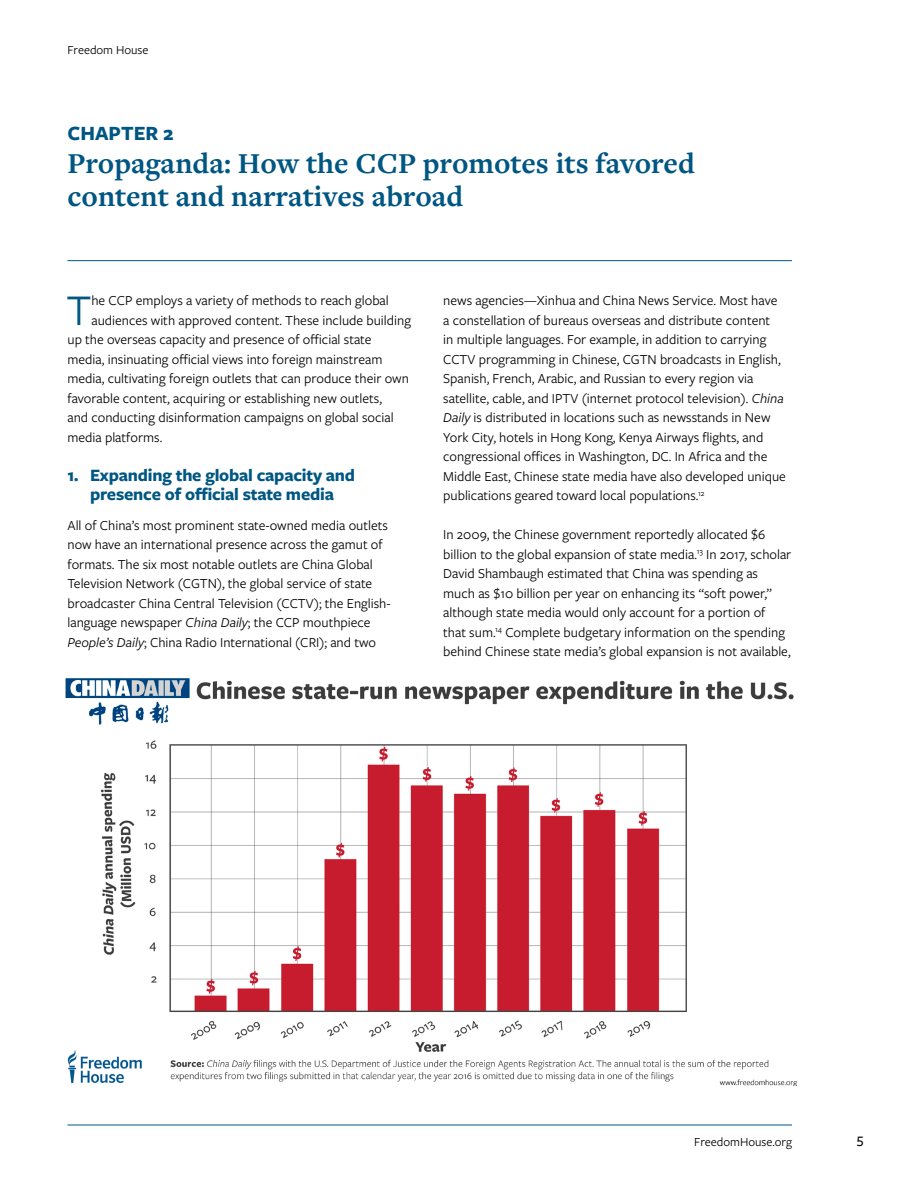
<style>
.page{position:relative;width:918px;height:1188px;background:#fff}
.page>*{position:absolute;margin:0;border:0;box-sizing:border-box;transform-origin:0 0}
.t1{font:45.45px "Freight Sans Pro";color:#005783}
.t2{font:700 30px/33px "Freight Text Pro";color:#005682}
.t3{font:700 21px "Freight Sans Pro";color:#005682}
.t4{font:700 18px/19.5px "Freight Sans Pro";letter-spacing:-.01em;color:#005783;text-align:center}
.t5{font:500 15px "Freight Sans Pro";color:#000}
.t6{font:14.25px/19.5px "Freight Sans Pro";color:#000}
.t7{font:12.75px "Freight Sans Pro";color:#000}
.s1{font-style:italic}
</style>
<div class="page">
<hr style="left:68px;top:260px;width:724px;height:1px;background:#005682">
<img style="left:65px;top:678px;width:732px;height:408px">
<hr style="left:68px;top:1125px;width:724px;height:1px;background:#005682">
<p class="t7" style="left:68px;top:41px;width:83px">Freedom House</p>
<h3 class="t3" style="left:68px;top:119px;width:108px">CHAPTER 2</h3>
<h2 class="t2" style="left:68px;top:146px;width:629px">Propaganda: How the CCP promotes its favored content and narratives abroad</h2>
<h1 class="t1" style="left:66px;top:280px;width:26px">T</h1>
<p class="t6" style="left:91px;top:290px;width:299px">he CCP employs a variety of methods to reach global</p>
<p class="t6" style="left:91px;top:310px;width:321px">audiences with approved content. These include building</p>
<p class="t6" style="left:67px;top:329px;width:306px">up the overseas capacity and presence of official state</p>
<p class="t6" style="left:67px;top:349px;width:316px">media, insinuating official views into foreign mainstream</p>
<p class="t6" style="left:67px;top:368px;width:343px">media, cultivating foreign outlets that can produce their own</p>
<p class="t6" style="left:67px;top:388px;width:316px">favorable content, acquiring or establishing new outlets,</p>
<p class="t6" style="left:67px;top:407px;width:328px">and conducting disinformation campaigns on global social</p>
<p class="t6" style="left:67px;top:427px;width:96px">media platforms.</p>
<p class="t4" style="left:68px;top:464px;width:289px">1. Expanding the global capacity and presence of official state media</p>
<p class="t6" style="left:68px;top:515px;width:325px">All of China’s most prominent state-owned media outlets now have an international presence across the gamut of formats. The six most notable outlets are China Global Television Network (CGTN), the global service of state broadcaster China Central Television (CCTV); the English&shy;language newspaper <span class="s1">China Daily</span>; the CCP mouthpiece <span class="s1">People’s Daily</span>; China Radio International (CRI); and two</p>
<p class="t6" style="left:443px;top:290px;width:344px">news agencies—Xinhua and China News Service. Most have a constellation of bureaus overseas and distribute content<br>in multiple languages. For example, in addition to carrying CCTV programming in Chinese, CGTN broadcasts in English, Spanish, French, Arabic, and Russian to every region via satellite, cable, and IPTV (internet protocol television). <span class="s1">China Daily</span> is distributed in locations such as newsstands in New York City, hotels in Hong Kong, Kenya Airways flights, and congressional offices in Washington, DC. In Africa and the Middle East, Chinese state media have also developed unique publications geared toward local populations.<sup>12</sup></p>
<p class="t6" style="left:443px;top:524px;width:350px">In 2009, the Chinese government reportedly allocated $6 billion to the global expansion of state media.<sup>13</sup> In 2017, scholar David Shambaugh estimated that China was spending as much as $10 billion per year on enhancing its “soft power,” although state media would only account for a portion of that sum.<sup>14</sup> Complete budgetary information on the spending behind Chinese state media’s global expansion is not available,</p>
<p class="t7" style="left:694px;top:1133px;width:99px">FreedomHouse.org</p>
<p class="t5" style="left:856px;top:1131px;width:9px">5</p>
</div>
